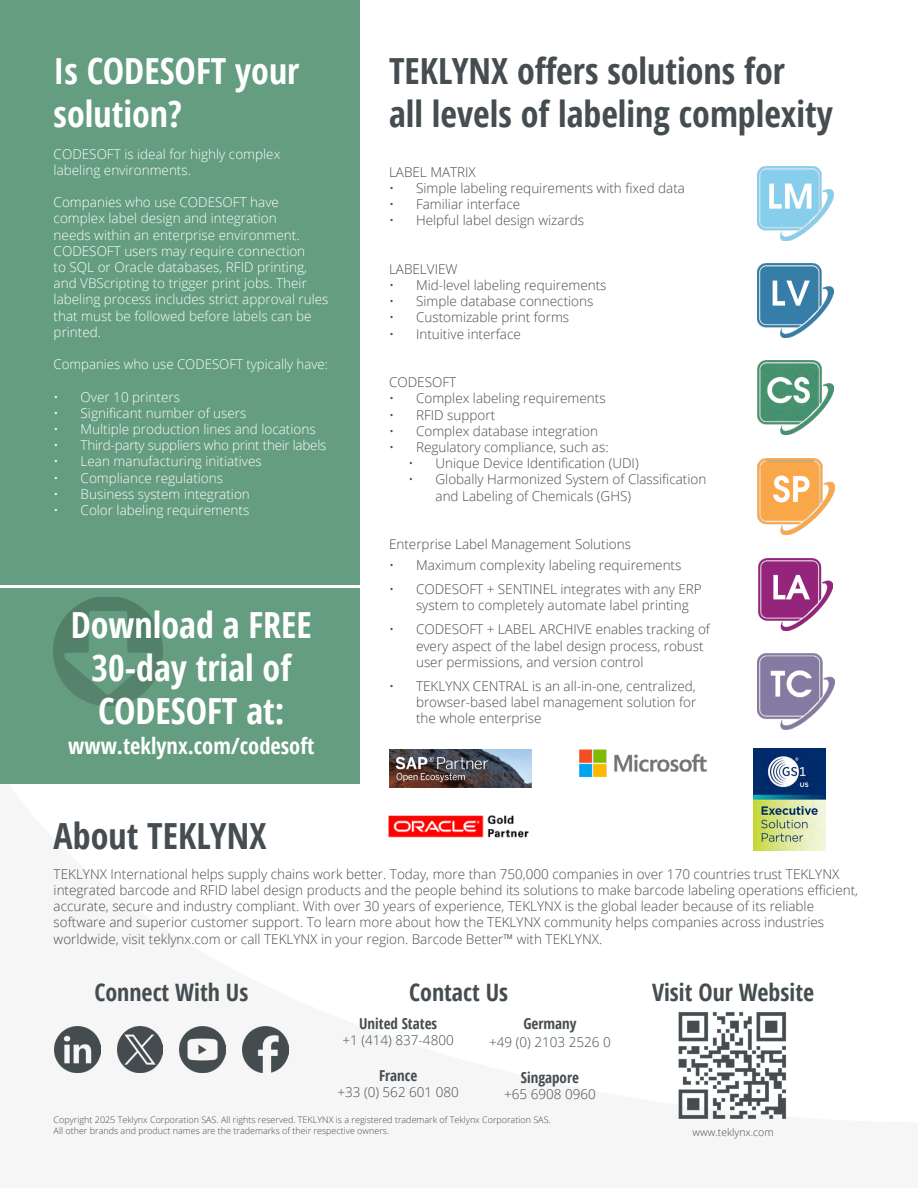
<style>
.page{position:relative;width:918px;height:1188px;background:#fff}
.page>*{position:absolute;margin:0;border:0;box-sizing:border-box;transform-origin:0 0}
.t1{font:700 condensed 36px/43.2px "Open Sans";color:#454d51}
.t2{font:700 condensed 36px/43.2px "Open Sans";color:#fff}
.t3{font:700 condensed 24px "Open Sans";color:#454d51}
.t4{font:700 condensed 22.5px "Open Sans";color:#fff}
.t5{font:700 condensed 15px "Open Sans";color:#454d51}
.t6{font:300 13.5px/16.2px "Open Sans";color:#454d51}
.t7{font:300 13.5px/16.2px "Open Sans";color:#fff}
.t8{font:300 13.5px "Open Sans";letter-spacing:-.02em;color:#fff}
.t9{font:300 10.5px "Open Sans";color:#454d51}
.t10{font:300 9px/10.8px "Open Sans";color:#454d51}
</style>
<div class="page">
<img style="left:759px;top:558px;width:74px;height:73px">
<div style="left:0;top:0;width:360px;height:783px;background:#649d80"></div>
<img style="left:757px;top:166px;width:77px;height:75px">
<img style="left:758px;top:263px;width:76px;height:75px">
<img style="left:757px;top:360px;width:76px;height:75px">
<img style="left:243px;top:1027px;width:46px;height:46px">
<img style="left:54px;top:1027px;width:46px;height:46px">
<img style="left:117px;top:1027px;width:46px;height:46px">
<img style="left:180px;top:1027px;width:46px;height:46px">
<img style="left:678px;top:1012px;width:109px;height:107px">
<img style="left:758px;top:459px;width:77px;height:75px">
<img style="left:758px;top:653px;width:77px;height:76px">
<img style="left:54px;top:597px;width:108px;height:109px">
<hr style="left:0;top:585px;width:365px;height:3px;background:#fff">
<img style="left:753px;top:748px;width:72px;height:103px">
<img style="left:580px;top:749px;width:126px;height:27px">
<img style="left:389px;top:749px;width:142px;height:38px">
<img style="left:388px;top:815px;width:141px;height:23px">
<h1 class="t2" style="left:54px;top:49px;width:247px">Is CODESOFT your solution?</h1>
<p class="t7" style="left:54px;top:145px;width:228px">CODESOFT is ideal for highly complex labeling environments.</p>
<p class="t7" style="left:54px;top:194px;width:276px">Companies who use CODESOFT have complex label design and integration<br>needs within an enterprise environment.<br>CODESOFT users may require connection<br>to SQL or Oracle databases, RFID printing, and VBScripting to trigger print jobs. Their labeling process includes strict approval rules that must be followed before labels can be printed.</p>
<p class="t7" style="left:54px;top:356px;width:276px">Companies who use CODESOFT typically have:</p>
<p class="t7" style="left:54px;top:388px;width:128px">• Over 10 printers</p>
<p class="t7" style="left:54px;top:404px;width:194px">• Significant number of users</p>
<p class="t7" style="left:54px;top:421px;width:264px">• Multiple production lines and locations</p>
<p class="t8" style="left:54px;top:436px;width:274px">• Third-party suppliers who print their labels</p>
<p class="t7" style="left:54px;top:453px;width:210px">• Lean manufacturing initiatives</p>
<p class="t7" style="left:54px;top:469px;width:171px">• Compliance regulations</p>
<p class="t7" style="left:54px;top:485px;width:198px">• Business system integration</p>
<p class="t7" style="left:54px;top:502px;width:197px">• Color labeling requirements</p>
<h1 class="t2" style="left:71px;top:603px;width:243px;text-align:center">Download a FREE<br>30-day trial of<br>CODESOFT at:</h1>
<h3 class="t4" style="left:68px;top:731px;width:248px">www.teklynx.com/codesoft</h3>
<h1 class="t1" style="left:54px;top:814px;width:214px">About TEKLYNX</h1>
<h1 class="t1" style="left:389px;top:49px;width:445px">TEKLYNX offers solutions for<br>all levels of labeling complexity</h1>
<p class="t6" style="left:389px;top:163px;width:88px">LABEL MATRIX</p>
<p class="t6" style="left:389px;top:179px;width:298px">• Simple labeling requirements with fixed data</p>
<p class="t6" style="left:389px;top:196px;width:133px">• Familiar interface</p>
<p class="t6" style="left:389px;top:212px;width:197px">• Helpful label design wizards</p>
<p class="t6" style="left:389px;top:260px;width:70px">LABELVIEW</p>
<p class="t6" style="left:389px;top:277px;width:219px">• Mid-level labeling requirements</p>
<p class="t6" style="left:389px;top:293px;width:206px">• Simple database connections</p>
<p class="t6" style="left:389px;top:309px;width:182px">• Customizable print forms</p>
<p class="t6" style="left:389px;top:325px;width:133px">• Intuitive interface</p>
<p class="t6" style="left:389px;top:374px;width:69px">CODESOFT</p>
<p class="t6" style="left:389px;top:390px;width:218px">• Complex labeling requirements</p>
<p class="t6" style="left:389px;top:406px;width:108px">• RFID support</p>
<p class="t6" style="left:389px;top:422px;width:211px">• Complex database integration</p>
<p class="t6" style="left:389px;top:439px;width:221px">• Regulatory compliance, such as:</p>
<p class="t6" style="left:409px;top:455px;width:232px">• Unique Device Identification (UDI)</p>
<p class="t6" style="left:436px;top:471px;width:272px;text-indent:-27px">• Globally Harmonized System of Classification and Labeling of Chemicals (GHS)</p>
<p class="t6" style="left:389px;top:536px;width:243px">Enterprise Label Management Solutions</p>
<p class="t6" style="left:389px;top:557px;width:294px">• Maximum complexity labeling requirements</p>
<p class="t6" style="left:416px;top:581px;width:287px;text-indent:-27px">• CODESOFT + SENTINEL integrates with any ERP system to completely automate label printing</p>
<p class="t6" style="left:416px;top:621px;width:295px;text-indent:-27px">• CODESOFT + LABEL ARCHIVE enables tracking of every aspect of the label design process, robust user permissions, and version control</p>
<p class="t6" style="left:416px;top:677px;width:282px;text-align:justify;text-indent:-27px">• TEKLYNX CENTRAL is an all-in-one, centralized, browser-based label management solution for the whole enterprise</p>
<p class="t6" style="left:54px;top:865px;width:806px">TEKLYNX International helps supply chains work better. Today, more than 750,000 companies in over 170 countries trust TEKLYNX integrated barcode and RFID label design products and the people behind its solutions to make barcode labeling operations efficient, accurate, secure and industry compliant. With over 30 years of experience, TEKLYNX is the global leader because of its reliable software and superior customer support. To learn more about how the TEKLYNX community helps companies across industries worldwide, visit teklynx.com or call TEKLYNX in your region. Barcode Better™ with TEKLYNX.</p>
<h2 class="t3" style="left:94px;top:975px;width:156px">Connect With Us</h2>
<h2 class="t3" style="left:409px;top:975px;width:101px">Contact Us</h2>
<h2 class="t3" style="left:652px;top:975px;width:164px">Visit Our Website</h2>
<p class="t5" style="left:359px;top:1013px;width:79px">United States</p>
<p class="t6" style="left:343px;top:1032px;width:113px">+1 (414) 837-4800</p>
<p class="t5" style="left:379px;top:1065px;width:40px">France</p>
<p class="t6" style="left:337px;top:1084px;width:123px">+33 (0) 562 601 080</p>
<p class="t5" style="left:523px;top:1013px;width:55px">Germany</p>
<p class="t6" style="left:489px;top:1033px;width:123px">+49 (0) 2103 2526 0</p>
<p class="t5" style="left:521px;top:1067px;width:60px">Singapore</p>
<p class="t6" style="left:504px;top:1086px;width:93px">+65 6908 0960</p>
<p class="t10" style="left:54px;top:1115px;width:499px">Copyright 2025 Teklynx Corporation SAS. All rights reserved. TEKLYNX is a registered trademark of Teklynx Corporation SAS.<br>All other brands and product names are the trademarks of their respective owners.</p>
<p class="t9" style="left:693px;top:1125px;width:83px">www.teklynx.com</p>
</div>
